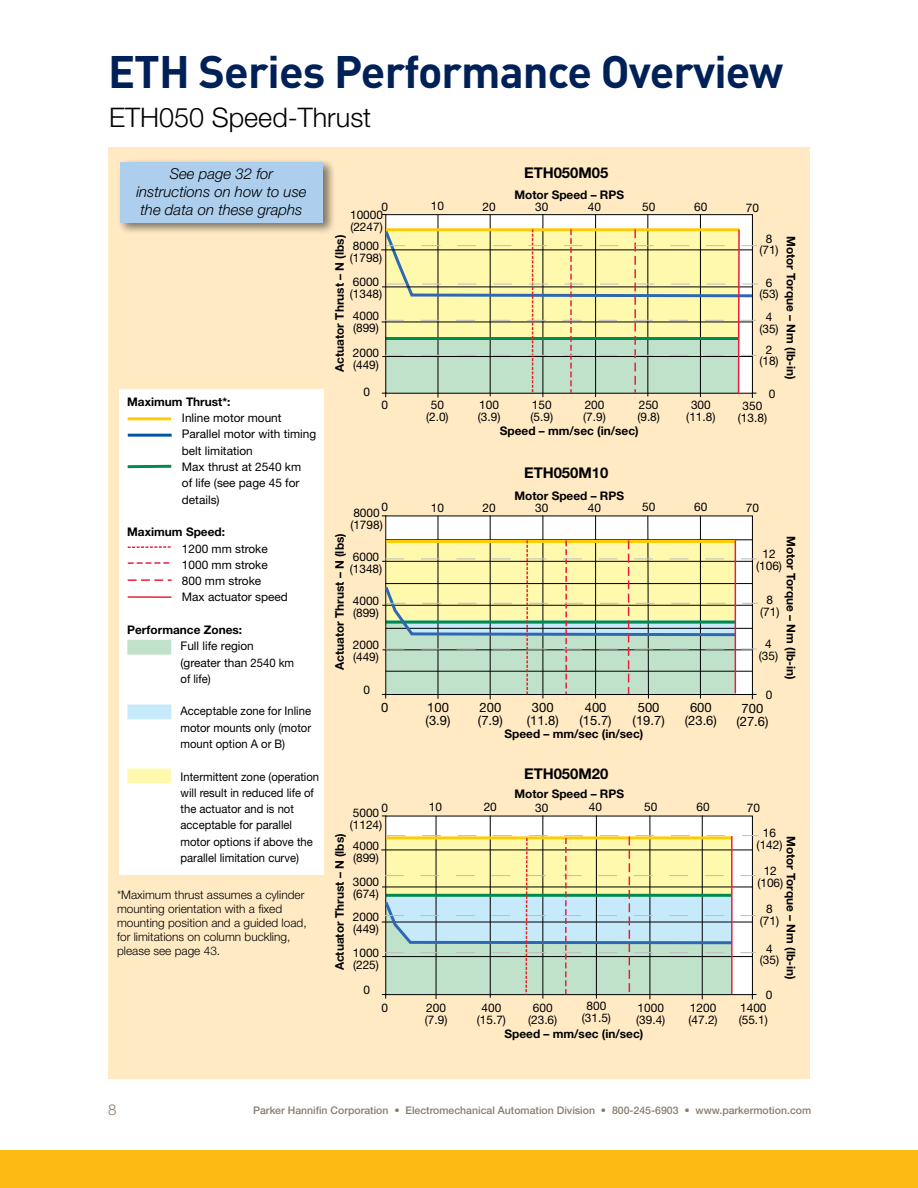
<style>
.page{position:relative;width:918px;height:1188px;background:#fff}
.page>*{position:absolute;margin:0;border:0;box-sizing:border-box;transform-origin:0 0}
.t1{font:700 45px "DINOT";letter-spacing:-.02em;color:#002157}
.t2{font:300 27px "Helvetica Neue LT Std";color:#000}
.t3{font:italic 300 15px/18px "Helvetica Neue LT Std";color:#000;text-align:center}
.t4{font:300 15px "Helvetica Neue LT Std";color:#887d6e}
.t5{font:700 14.85px "Helvetica Neue LT Std";color:#000}
.t6{font:13.05px/13px "Helvetica Neue LT Std";color:#000;text-align:center}
.t7{font:11.85px/11.9px "Helvetica Neue LT Std";color:#000}
.t8{font:700 11.85px "Helvetica Neue LT Std";color:#000}
.t9{font:11.85px/16.4px "Helvetica Neue LT Std";color:#000;text-align:justify;scale:.95 1}
.t10{font:300 11.85px/14.2px "Helvetica Neue LT Std";color:#000}
.t11{font:500 10.5px "Helvetica Neue LT Std";color:#887d6e}
</style>
<div class="page">
<div style="left:0;top:1150px;width:918px;height:38px;background:#fdb913"></div>
<div style="left:108px;top:147px;width:702px;height:932px;background:#ffeac4"></div>
<div style="left:386px;top:816px;width:366px;height:179px;background:#fff"></div>
<div style="left:119px;top:389px;width:205px;height:486px;background:#fff"></div>
<div style="left:386px;top:214px;width:366px;height:179px;background:#fff"></div>
<hr style="left:438px;top:215px;width:1px;height:182px;background:#000">
<hr style="left:490px;top:215px;width:1px;height:181px;background:#000">
<hr style="left:543px;top:215px;width:1px;height:182px;background:#000">
<hr style="left:595px;top:215px;width:1px;height:182px;background:#000">
<hr style="left:647px;top:215px;width:1px;height:181px;background:#000">
<hr style="left:700px;top:215px;width:1px;height:182px;background:#000">
<hr style="left:436px;top:816px;width:1px;height:182px;background:#000">
<hr style="left:490px;top:816px;width:1px;height:181px;background:#000">
<hr style="left:542px;top:816px;width:1px;height:182px;background:#000">
<hr style="left:596px;top:816px;width:1px;height:182px;background:#000">
<hr style="left:702px;top:816px;width:1px;height:183px;background:#000">
<hr style="left:650px;top:816px;width:1px;height:183px;background:#000">
<svg style="left:128px;top:562px;width:42px;height:2px"></svg>
<svg style="left:128px;top:579px;width:44px;height:2px"></svg>
<hr style="left:128px;top:596px;width:43px;height:2px;background:#ed1a3b">
<hr style="left:128px;top:417px;width:43px;height:3px;background:#ffcb05">
<div style="left:127px;top:640px;width:44px;height:15px;background:#c0e2ca"></div>
<div style="left:127px;top:769px;width:44px;height:14px;background:#fff9ae"></div>
<div style="left:127px;top:705px;width:44px;height:14px;background:#c7eafb"></div>
<hr style="left:128px;top:465px;width:43px;height:3px;background:#008a4b">
<hr style="left:128px;top:434px;width:44px;height:3px;background:#0054a6">
<svg style="left:128px;top:546px;width:43px;height:2px"></svg>
<svg style="left:382px;top:228px;width:375px;height:169px;background:#dddfad"></svg>
<svg style="left:382px;top:515px;width:375px;height:184px;background:#d2dab5"></svg>
<svg style="left:382px;top:835px;width:375px;height:164px;background:#cfe0c3"></svg>
<div style="left:117px;top:159px;width:219px;height:76px;background:#000;opacity:.3"></div>
<div style="left:120px;top:162px;width:203px;height:60px;background:#adceec"></div>
<h1 class="t1" style="left:108px;top:42px;width:677px">ETH Series Performance Overview</h1>
<h2 class="t2" style="left:109px;top:101px;width:264px">ETH050 Speed-Thrust</h2>
<p class="t3" style="left:136px;top:165px;width:172px">See page 32 for instructions on how to use the data on these graphs</p>
<p class="t8" style="left:127px;top:394px;width:105px">Maximum Thrust*:</p>
<p class="t7" style="left:182px;top:410px;width:136px;line-height:16.4px">Inline motor mount<br>Parallel motor with timing belt limitation<br>Max thrust at 2540 km<br>of life (see page 45 for details)</p>
<p class="t8" style="left:127px;top:525px;width:99px">Maximum Speed:</p>
<p class="t7" style="left:182px;top:540px;width:107px;line-height:16.4px">1200 mm stroke<br>1000 mm stroke<br>800 mm stroke<br>Max actuator speed</p>
<p class="t8" style="left:127px;top:622px;width:116px">Performance Zones:</p>
<p class="t7" style="left:181px;top:638px;width:115px;line-height:16.4px">Full life region (greater than 2540 km of life)</p>
<p class="t9" style="left:181px;top:703px;width:139px">Acceptable zone for Inline motor mounts only (motor mount option A or B)</p>
<p class="t9" style="left:181px;top:768px;width:147px;text-align:left">Intermittent zone (operation will result in reduced life of the actuator and is not acceptable for parallel motor options if above the parallel limitation curve)</p>
<p class="t10" style="left:117px;top:887px;width:191px">*Maximum thrust assumes a cylinder mounting orientation with a fixed mounting position and a guided load, for limitations on column buckling, please see page 43.</p>
<p class="t5" style="left:524px;top:163px;width:86px">ETH050M05</p>
<p class="t8" style="left:514px;top:188px;width:111px">Motor Speed – RPS</p>
<p class="t7" style="left:382px;top:201px;width:8px">0</p>
<p class="t7" style="left:431px;top:200px;width:15px">10</p>
<p class="t7" style="left:483px;top:200px;width:15px">20</p>
<p class="t7" style="left:535px;top:201px;width:15px">30</p>
<p class="t7" style="left:588px;top:201px;width:15px">40</p>
<p class="t7" style="left:642px;top:201px;width:15px">50</p>
<p class="t7" style="left:694px;top:201px;width:15px">60</p>
<p class="t7" style="left:746px;top:202px;width:15px">70</p>
<p class="t7" style="left:350px;top:208px;width:34px">10000 (2247)</p>
<p class="t7" style="left:759px;top:232px;width:21px;text-align:center">8 (71)</p>
<p class="t8" style="left:332px;top:372px;width:138px;rotate:-90deg">Actuator Thrust – N (lbs)</p>
<p class="t8" style="left:798px;top:236px;width:145px;rotate:90deg">Motor Torque – Nm (lb-in)</p>
<p class="t7" style="left:350px;top:240px;width:34px">8000 (1798)</p>
<p class="t7" style="left:350px;top:276px;width:34px">6000 (1348)</p>
<p class="t7" style="left:759px;top:276px;width:21px;text-align:center">6 (53)</p>
<p class="t7" style="left:353px;top:310px;width:28px">4000 (899)</p>
<p class="t7" style="left:759px;top:311px;width:21px;text-align:center">4 (35)</p>
<p class="t7" style="left:759px;top:343px;width:21px;text-align:center">2 (18)</p>
<p class="t7" style="left:353px;top:346px;width:28px">2000 (449)</p>
<p class="t7" style="left:364px;top:385px;width:8px">0</p>
<p class="t7" style="left:769px;top:388px;width:8px">0</p>
<p class="t7" style="left:382px;top:399px;width:8px">0</p>
<p class="t7" style="left:426px;top:399px;width:24px;text-align:center">50 (2.0)</p>
<p class="t7" style="left:478px;top:399px;width:24px">100 (3.9)</p>
<p class="t7" style="left:531px;top:399px;width:24px">150 (5.9)</p>
<p class="t7" style="left:583px;top:399px;width:24px">200 (7.9)</p>
<p class="t7" style="left:637px;top:399px;width:24px">250 (9.8)</p>
<p class="t7" style="left:738px;top:400px;width:31px;text-align:center">350 (13.8)</p>
<p class="t7" style="left:686px;top:399px;width:31px;text-align:center">300 (11.8)</p>
<p class="t8" style="left:500px;top:424px;width:140px">Speed – mm/sec (in/sec)</p>
<p class="t5" style="left:524px;top:464px;width:86px">ETH050M10</p>
<p class="t8" style="left:514px;top:488px;width:111px">Motor Speed – RPS</p>
<p class="t7" style="left:382px;top:501px;width:8px">0</p>
<p class="t7" style="left:431px;top:502px;width:15px">10</p>
<p class="t7" style="left:483px;top:502px;width:15px">20</p>
<p class="t7" style="left:535px;top:502px;width:15px">30</p>
<p class="t7" style="left:588px;top:502px;width:15px">40</p>
<p class="t7" style="left:642px;top:501px;width:15px">50</p>
<p class="t7" style="left:694px;top:501px;width:15px">60</p>
<p class="t7" style="left:746px;top:502px;width:15px">70</p>
<p class="t7" style="left:350px;top:507px;width:34px">8000 (1798)</p>
<p class="t8" style="left:332px;top:670px;width:138px;rotate:-90deg">Actuator Thrust – N (lbs)</p>
<p class="t7" style="left:350px;top:551px;width:34px">6000 (1348)</p>
<p class="t7" style="left:353px;top:595px;width:28px">4000 (899)</p>
<p class="t7" style="left:353px;top:639px;width:28px">2000 (449)</p>
<p class="t8" style="left:798px;top:536px;width:145px;rotate:90deg">Motor Torque – Nm (lb-in)</p>
<p class="t7" style="left:756px;top:548px;width:27px;text-align:center">12 (106)</p>
<p class="t7" style="left:760px;top:593px;width:21px;text-align:center">8 (71)</p>
<p class="t7" style="left:759px;top:638px;width:21px;text-align:center">4 (35)</p>
<p class="t7" style="left:364px;top:684px;width:8px">0</p>
<p class="t7" style="left:766px;top:689px;width:8px">0</p>
<p class="t6" style="left:381px;top:701px;width:9px">0</p>
<p class="t6" style="left:426px;top:700px;width:26px;text-align:left">100 (3.9)</p>
<p class="t6" style="left:478px;top:701px;width:26px;text-align:left">200 (7.9)</p>
<p class="t6" style="left:633px;top:701px;width:34px">500 (19.7)</p>
<p class="t6" style="left:527px;top:701px;width:34px">300 (11.8)</p>
<p class="t8" style="left:505px;top:727px;width:140px">Speed – mm/sec (in/sec)</p>
<p class="t6" style="left:580px;top:701px;width:34px">400 (15.7)</p>
<p class="t6" style="left:736px;top:702px;width:34px">700 (27.6)</p>
<p class="t6" style="left:685px;top:701px;width:34px">600 (23.6)</p>
<p class="t5" style="left:524px;top:764px;width:86px">ETH050M20</p>
<p class="t8" style="left:514px;top:787px;width:111px">Motor Speed – RPS</p>
<p class="t7" style="left:382px;top:801px;width:8px">0</p>
<p class="t7" style="left:429px;top:800px;width:15px">10</p>
<p class="t7" style="left:484px;top:801px;width:15px">20</p>
<p class="t7" style="left:535px;top:801px;width:15px">30</p>
<p class="t7" style="left:589px;top:801px;width:15px">40</p>
<p class="t7" style="left:697px;top:801px;width:15px">60</p>
<p class="t7" style="left:747px;top:801px;width:15px">70</p>
<p class="t7" style="left:644px;top:801px;width:15px">50</p>
<p class="t7" style="left:350px;top:807px;width:34px">5000 (1124)</p>
<p class="t7" style="left:757px;top:827px;width:27px;text-align:center">16 (142)</p>
<p class="t8" style="left:332px;top:970px;width:138px;rotate:-90deg">Actuator Thrust – N (lbs)</p>
<p class="t8" style="left:798px;top:836px;width:145px;rotate:90deg">Motor Torque – Nm (lb-in)</p>
<p class="t7" style="left:353px;top:840px;width:28px">4000 (899)</p>
<p class="t7" style="left:757px;top:865px;width:27px;text-align:center">12 (106)</p>
<p class="t7" style="left:353px;top:875px;width:28px">3000 (674)</p>
<p class="t7" style="left:760px;top:903px;width:21px;text-align:center">8 (71)</p>
<p class="t7" style="left:353px;top:911px;width:28px">2000 (449)</p>
<p class="t7" style="left:760px;top:942px;width:21px;text-align:center">4 (35)</p>
<p class="t7" style="left:353px;top:946px;width:28px">1000 (225)</p>
<p class="t7" style="left:364px;top:984px;width:8px">0</p>
<p class="t7" style="left:766px;top:989px;width:8px">0</p>
<p class="t7" style="left:582px;top:1000px;width:31px;text-align:center">800 (31.5)</p>
<p class="t7" style="left:382px;top:1002px;width:8px">0</p>
<p class="t7" style="left:425px;top:1002px;width:24px">200 (7.9)</p>
<p class="t7" style="left:477px;top:1002px;width:31px;text-align:center">400 (15.7)</p>
<p class="t7" style="left:688px;top:1002px;width:31px">1200 (47.2)</p>
<p class="t7" style="left:636px;top:1002px;width:31px">1000 (39.4)</p>
<p class="t7" style="left:739px;top:1002px;width:31px">1400 (55.1)</p>
<p class="t7" style="left:528px;top:1002px;width:31px;text-align:center">600 (23.6)</p>
<p class="t8" style="left:505px;top:1027px;width:140px">Speed – mm/sec (in/sec)</p>
<p class="t4" style="left:108px;top:1101px;width:10px">8</p>
<p class="t11" style="left:253px;top:1105px;width:560px">Parker Hannifin Corporation • Electromechanical Automation Division • 800-245-6903 • www.parkermotion.com</p>
</div>
